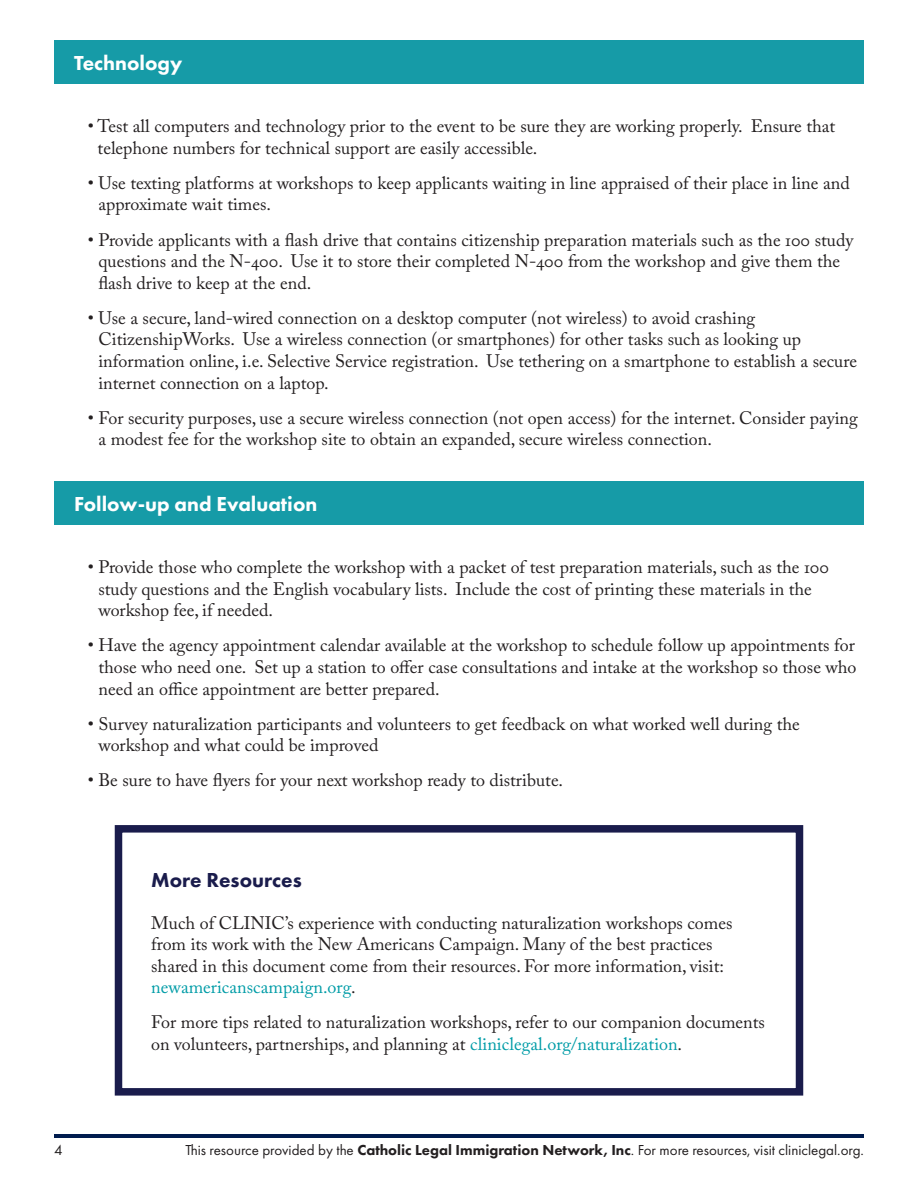
<style>
.page{position:relative;width:918px;height:1188px;background:#fff}
.page>*{position:absolute;margin:0;border:0;box-sizing:border-box;transform-origin:0 0}
.Body_Header_2{font:800 21px "Futura PT";color:#fff}
.Body_Header{font:800 21px "Futura PT";color:#1a1c4c}
.Body{font:18px/21.6px "Adobe Caslon Pro";color:#231f20}
.t1{font:15px "Futura PT";color:#231f20}
.s1{color:#009ca7}
.s2{font-weight:800}
</style>
<div class="page">
<hr style="left:54px;top:1134px;width:810px;height:3px;background:#001c4e">
<div style="left:54px;top:40px;width:810px;height:44px;background:#169ba7"></div>
<div style="left:54px;top:482px;width:810px;height:43px;background:#169ba7"></div>
<div style="left:115px;top:825px;width:688px;height:271px;border:8px solid #1a1c4c"></div>
<p class="Body_Header_2" style="left:74px;top:50px;width:110px">Technology</p>
<p class="Body" style="left:98px;top:115px;width:739px;text-indent:-10px">• Test all computers and technology prior to the event to be sure they are working properly. Ensure that telephone numbers for technical support are easily accessible.</p>
<p class="Body" style="left:98px;top:172px;width:753px;text-indent:-11px">• Use texting platforms at workshops to keep applicants waiting in line appraised of their place in line and approximate wait times.</p>
<p class="Body" style="left:98px;top:229px;width:756px;text-indent:-11px">• Provide applicants with a flash drive that contains citizenship preparation materials such as the 100 study questions and the N-400. Use it to store their completed N-400 from the workshop and give them the flash drive to keep at the end.</p>
<p class="Body" style="left:98px;top:307px;width:760px;text-indent:-11px">• Use a secure, land-wired connection on a desktop computer (not wireless) to avoid crashing CitizenshipWorks. Use a wireless connection (or smartphones) for other tasks such as looking up information online, i.e. Selective Service registration. Use tethering on a smartphone to establish a secure internet connection on a laptop.</p>
<p class="Body" style="left:98px;top:407px;width:761px;text-indent:-11px">• For security purposes, use a secure wireless connection (not open access) for the internet. Consider paying a modest fee for the workshop site to obtain an expanded, secure wireless connection.</p>
<p class="Body_Header_2" style="left:74px;top:491px;width:245px">Follow-up and Evaluation</p>
<p class="Body" style="left:98px;top:556px;width:732px;text-indent:-11px">• Provide those who complete the workshop with a packet of test preparation materials, such as the 100 study questions and the English vocabulary lists. Include the cost of printing these materials in the workshop fee, if needed.</p>
<p class="Body" style="left:98px;top:634px;width:760px;text-align:justify;text-indent:-11px">• Have the agency appointment calendar available at the workshop to schedule follow up appointments for those who need one. Set up a station to offer case consultations and intake at the workshop so those who need an office appointment are better prepared.</p>
<p class="Body" style="left:98px;top:713px;width:703px;text-indent:-11px">• Survey naturalization participants and volunteers to get feedback on what worked well during the workshop and what could be improved</p>
<p class="Body" style="left:88px;top:769px;width:477px">• Be sure to have flyers for your next workshop ready to distribute.</p>
<p class="Body_Header" style="left:151px;top:867px;width:152px">More Resources</p>
<p class="Body" style="left:151px;top:912px;width:583px">Much of CLINIC’s experience with conducting naturalization workshops comes from its work with the New Americans Campaign. Many of the best practices shared in this document come from their resources. For more information, visit: <span class="s1">newamericanscampaign.org</span>.</p>
<p class="Body" style="left:151px;top:1011px;width:615px">For more tips related to naturalization workshops, refer to our companion documents on volunteers, partnerships, and planning at <span class="s1">cliniclegal.org/naturalization</span>.</p>
<p class="t1" style="left:54px;top:1141px;width:10px">4</p>
<p class="t1" style="left:185px;top:1141px;width:680px">This resource provided by the <span class="s2">Catholic Legal Immigration Network, Inc</span>. For more resources, visit cliniclegal.org.</p>
</div>
